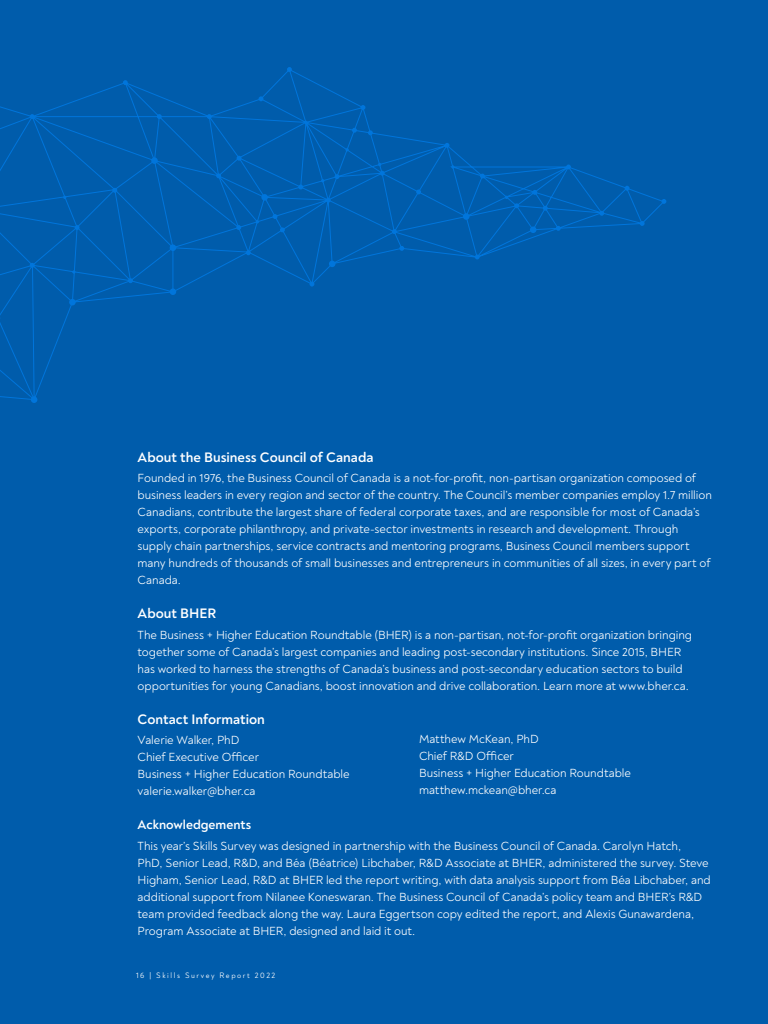
<style>
.page{position:relative;width:768px;height:1024px;background:#005cab}
.page>*{position:absolute;margin:0;border:0;box-sizing:border-box;transform-origin:0 0}
.t1{font:700 14px "Noah Text";color:#fff}
.t2{font:700 13px "Noah Text";color:#fff}
.t3{font:12px/17px "Noah Text";letter-spacing:-.005em;color:#fff}
.t4{font:8px "Noah Grotesque";letter-spacing:.2em;color:#fff}
</style>
<div class="page">
<svg style="left:0;top:67px;width:666px;height:336px"></svg>
<p class="t1" style="left:138px;top:448px;width:237px">About the Business Council of Canada</p>
<p class="t3" style="left:138px;top:469px;width:576px">Founded in 1976, the Business Council of Canada is a not-for-profit, non-partisan organization composed of business leaders in every region and sector of the country. The Council’s member companies employ 1.7 million Canadians, contribute the largest share of federal corporate taxes, and are responsible for most of Canada’s exports, corporate philanthropy, and private-sector investments in research and development. Through supply chain partnerships, service contracts and mentoring programs, Business Council members support many hundreds of thousands of small businesses and entrepreneurs in communities of all sizes, in every part of Canada.</p>
<p class="t1" style="left:138px;top:604px;width:80px">About BHER</p>
<p class="t3" style="left:138px;top:626px;width:556px">The Business + Higher Education Roundtable (BHER) is a non-partisan, not-for-profit organization bringing together some of Canada’s largest companies and leading post-secondary institutions. Since 2015, BHER has worked to harness the strengths of Canada’s business and post-secondary education sectors to build opportunities for young Canadians, boost innovation and drive collaboration. Learn more at www.bher.ca.</p>
<p class="t1" style="left:138px;top:710px;width:129px">Contact Information</p>
<p class="t3" style="left:138px;top:731px;width:214px">Valerie Walker, PhD<br>Chief Executive Officer<br>Business + Higher Education Roundtable valerie.walker@bher.ca</p>
<p class="t2" style="left:138px;top:816px;width:115px">Acknowledgements</p>
<p class="t3" style="left:138px;top:837px;width:575px">This year’s Skills Survey was designed in partnership with the Business Council of Canada. Carolyn Hatch,<br>PhD, Senior Lead, R&amp;D, and Béa (Béatrice) Libchaber, R&amp;D Associate at BHER, administered the survey. Steve Higham, Senior Lead, R&amp;D at BHER led the report writing, with data analysis support from Béa Libchaber, and additional support from Nilanee Koneswaran. The Business Council of Canada’s policy team and BHER’s R&amp;D team provided feedback along the way. Laura Eggertson copy edited the report, and Alexis Gunawardena, Program Associate at BHER, designed and laid it out.</p>
<p class="t3" style="left:419px;top:731px;width:214px">Matthew McKean, PhD<br>Chief R&amp;D Officer<br>Business + Higher Education Roundtable matthew.mckean@bher.ca</p>
<p class="t4" style="left:136px;top:971px;width:141px">16 | Skills Survey Report 2022</p>
</div>
